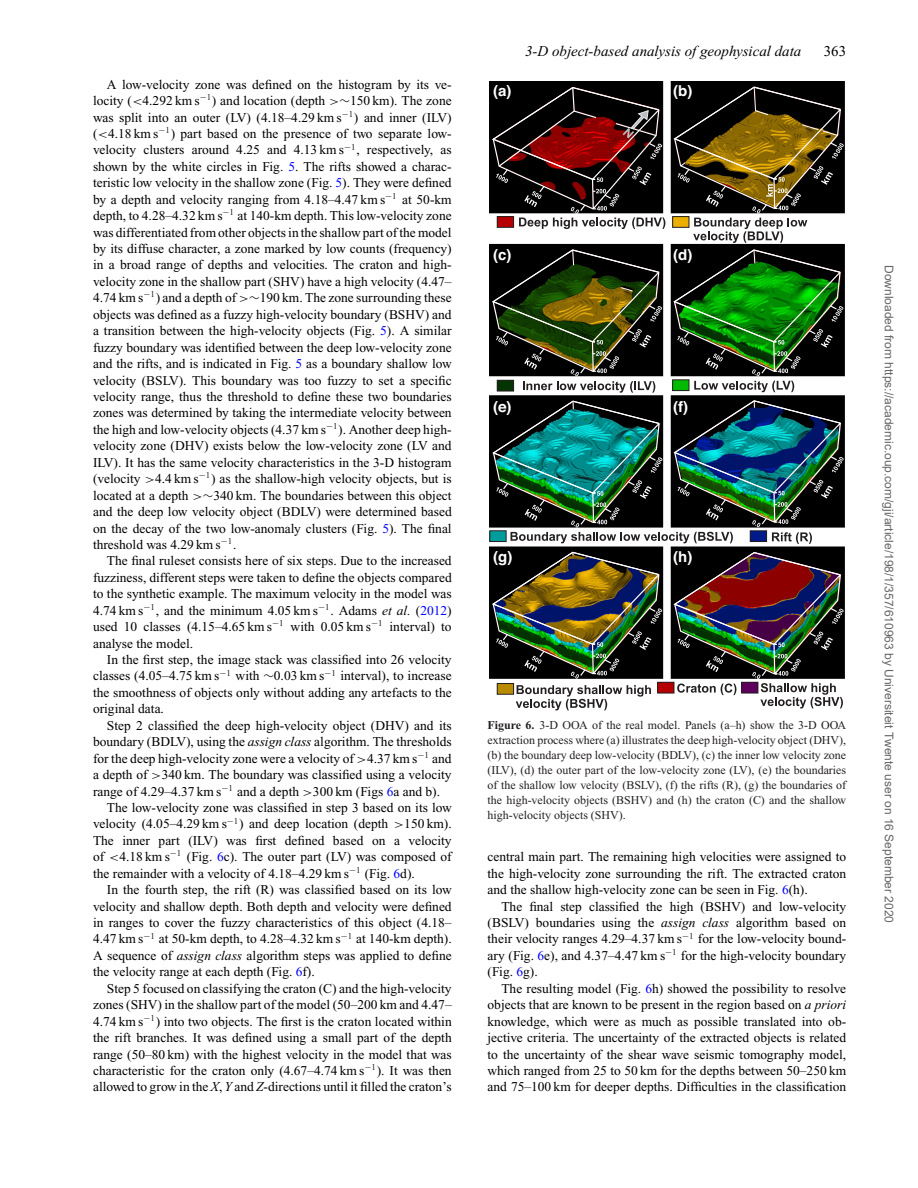
<style>
.page{position:relative;width:918px;height:1188px;background:#fff}
.page>*{position:absolute;margin:0;border:0;box-sizing:border-box;transform-origin:0 0}
.t1{font:italic 15px "Times New Roman";color:#000}
.t2{font:700 15px "Helvetica";color:#fff}
.t3{font:15px "Times New Roman";color:#000}
.t4{font:13.5px/16.5px "Times New Roman";color:#000;text-align:justify}
.t5{font:12px/15px "Times New Roman";color:#231f20;text-align:justify}
.t6{font:12px "Arial";color:#666}
.s1{font-family:"RMTMI"}
.s2{font-family:"MTSY"}
.s3{color:#00f}
.s4{font-style:italic}
.s5{font-weight:700}
</style>
<div class="page">
<img style="left:489px;top:82px;width:355px;height:597px">
<div style="left:489px;top:530px;width:18px;height:12px;border:1px solid #231f20"></div>
<div style="left:497px;top:683px;width:17px;height:11px;background:#b98b00"></div>
<div style="left:497px;top:683px;width:17px;height:12px;border:1px solid #231f20"></div>
<svg style="left:516px;top:685px;width:135px;height:25px"></svg>
<div style="left:658px;top:682px;width:16px;height:11px;background:#b60000"></div>
<div style="left:657px;top:682px;width:17px;height:11px;border:1px solid #231f20"></div>
<svg style="left:672px;top:86px;width:172px;height:157px;background:#5d5235"></svg>
<svg style="left:491px;top:86px;width:174px;height:143px;background:#3f2626"></svg>
<svg style="left:491px;top:249px;width:171px;height:144px;background:#3a4024"></svg>
<svg style="left:672px;top:249px;width:171px;height:143px;background:#265a24"></svg>
<svg style="left:491px;top:400px;width:353px;height:144px;background:#2b5957"></svg>
<img style="left:491px;top:551px;width:171px;height:128px">
<img style="left:672px;top:551px;width:172px;height:158px">
<p class="t4" style="left:93px;top:77px;width:360px;text-indent:14px">A low-velocity zone was defined on the histogram by its ve&shy;locity (<span class="s1">&lt;</span>4.292 km s<sup>−</sup><sup>1</sup>) and location (depth <span class="s1">&gt;</span><span class="s2">∼</span>150 km). The zone was split into an outer (LV) (4.18–4.29 km s<sup>−</sup><sup>1</sup>) and inner (ILV) (<span class="s1">&lt;</span>4.18 km s<sup>−</sup><sup>1</sup>) part based on the presence of two separate low&shy;velocity clusters around 4.25 and 4.13 km s<sup>−</sup><sup>1</sup>, respectively, as shown by the white circles in Fig. <span class="s3">5</span>. The rifts showed a charac&shy;teristic low velocity in the shallow zone (Fig. <span class="s3">5</span>). They were defined by a depth and velocity ranging from 4.18–4.47 km s<sup>−</sup><sup>1</sup> at 50-km depth, to 4.28–4.32 km s<sup>−</sup><sup>1</sup> at 140-km depth. This low-velocity zone was differentiated from other objects in the shallow part of the model by its diffuse character, a zone marked by low counts (frequency) in a broad range of depths and velocities. The craton and high&shy;velocity zone in the shallow part (SHV) have a high velocity (4.47– 4.74 km s<sup>−</sup><sup>1</sup>) and a depth of <span class="s1">&gt;</span><span class="s2">∼</span>190 km. The zone surrounding these objects was defined as a fuzzy high-velocity boundary (BSHV) and a transition between the high-velocity objects (Fig. <span class="s3">5</span>). A similar fuzzy boundary was identified between the deep low-velocity zone and the rifts, and is indicated in Fig. <span class="s3">5</span> as a boundary shallow low velocity (BSLV). This boundary was too fuzzy to set a specific velocity range, thus the threshold to define these two boundaries zones was determined by taking the intermediate velocity between the high and low-velocity objects (4.37 km s<sup>−</sup><sup>1</sup>). Another deep high&shy;velocity zone (DHV) exists below the low-velocity zone (LV and ILV). It has the same velocity characteristics in the 3-D histogram (velocity <span class="s1">&gt;</span>4.4 km s<sup>−</sup><sup>1</sup>) as the shallow-high velocity objects, but is located at a depth <span class="s1">&gt;</span><span class="s2">∼</span>340 km. The boundaries between this object and the deep low velocity object (BDLV) were determined based on the decay of the two low-anomaly clusters (Fig. <span class="s3">5</span>). The final threshold was 4.29 km s<sup>−</sup><sup>1</sup>.</p>
<p class="t4" style="left:93px;top:554px;width:360px;text-indent:14px">The final ruleset consists here of six steps. Due to the increased fuzziness, different steps were taken to define the objects compared to the synthetic example. The maximum velocity in the model was 4.74 km s<sup>−</sup><sup>1</sup>, and the minimum 4.05 km s<sup>−</sup><sup>1</sup>. Adams <span class="s4">et al.</span> (<span class="s3">2012</span>) used 10 classes (4.15–4.65 km s<sup>−</sup><sup>1</sup> with 0.05 km s<sup>−</sup><sup>1</sup> interval) to analyse the model.</p>
<p class="t4" style="left:93px;top:653px;width:360px;text-indent:14px">In the first step, the image stack was classified into 26 velocity classes (4.05–4.75 km s<sup>−</sup><sup>1</sup> with <span class="s2">∼</span>0.03 km s<sup>−</sup><sup>1</sup> interval), to increase the smoothness of objects only without adding any artefacts to the original data.</p>
<p class="t4" style="left:107px;top:718px;width:346px">Step 2 classified the deep high-velocity object (DHV) and its</p>
<p class="t4" style="left:93px;top:735px;width:360px">boundary (BDLV), using the <span class="s4">assign class</span> algorithm. The thresholds</p>
<p class="t4" style="left:93px;top:751px;width:360px">for the deep high-velocity zone were a velocity of <span class="s1">&gt;</span>4.37 km s<sup>−</sup><sup>1</sup> and</p>
<p class="t4" style="left:93px;top:768px;width:360px">a depth of <span class="s1">&gt;</span>340 km. The boundary was classified using a velocity</p>
<p class="t4" style="left:93px;top:784px;width:349px">range of 4.29–4.37 km s<sup>−</sup><sup>1</sup> and a depth <span class="s1">&gt;</span>300 km (Figs <span class="s3">6</span>a and b).</p>
<p class="t4" style="left:107px;top:800px;width:346px">The low-velocity zone was classified in step 3 based on its low</p>
<p class="t4" style="left:93px;top:817px;width:360px">velocity (4.05–4.29 km s<sup>−</sup><sup>1</sup>) and deep location (depth <span class="s1">&gt;</span>150 km).</p>
<p class="t4" style="left:93px;top:833px;width:360px">The inner part (ILV) was first defined based on a velocity</p>
<p class="t4" style="left:93px;top:850px;width:360px">of <span class="s1">&lt;</span>4.18 km s<sup>−</sup><sup>1</sup> (Fig. <span class="s3">6</span>c). The outer part (LV) was composed of</p>
<p class="t4" style="left:93px;top:866px;width:323px">the remainder with a velocity of 4.18–4.29 km s<sup>−</sup><sup>1</sup> (Fig. <span class="s3">6</span>d).</p>
<p class="t4" style="left:107px;top:883px;width:346px">In the fourth step, the rift (R) was classified based on its low</p>
<p class="t4" style="left:93px;top:899px;width:360px">velocity and shallow depth. Both depth and velocity were defined</p>
<p class="t4" style="left:93px;top:916px;width:360px">in ranges to cover the fuzzy characteristics of this object (4.18–</p>
<p class="t4" style="left:93px;top:932px;width:360px">4.47 km s<sup>−</sup><sup>1</sup> at 50-km depth, to 4.28–4.32 km s<sup>−</sup><sup>1</sup> at 140-km depth).</p>
<p class="t4" style="left:93px;top:948px;width:360px">A sequence of <span class="s4">assign class</span> algorithm steps was applied to define</p>
<p class="t4" style="left:93px;top:965px;width:223px">the velocity range at each depth (Fig. <span class="s3">6</span>f).</p>
<p class="t4" style="left:107px;top:981px;width:346px">Step 5 focused on classifying the craton (C) and the high-velocity</p>
<p class="t4" style="left:93px;top:998px;width:360px">zones (SHV) in the shallow part of the model (50–200 km and 4.47–</p>
<p class="t4" style="left:93px;top:1014px;width:360px">4.74 km s<sup>−</sup><sup>1</sup>) into two objects. The first is the craton located within</p>
<p class="t4" style="left:93px;top:1031px;width:360px">the rift branches. It was defined using a small part of the depth</p>
<p class="t4" style="left:93px;top:1047px;width:360px">range (50–80 km) with the highest velocity in the model that was</p>
<p class="t4" style="left:93px;top:1063px;width:360px">characteristic for the craton only (4.67–4.74 km s<sup>−</sup><sup>1</sup>). It was then</p>
<p class="t4" style="left:93px;top:1080px;width:360px">allowed to grow in the <span class="s4">X</span>, <span class="s4">Y</span> and <span class="s4">Z</span>-directions until it filled the craton’s</p>
<p class="t1" style="left:525px;top:45px;width:278px">3-D object-based analysis of geophysical data</p>
<p class="t3" style="left:824px;top:45px;width:24px">363</p>
<p class="t2" style="left:493px;top:85px;width:20px">(a)</p>
<p class="t2" style="left:673px;top:85px;width:21px">(b)</p>
<p class="t2" style="left:493px;top:249px;width:20px">(c)</p>
<p class="t2" style="left:673px;top:249px;width:21px">(d)</p>
<p class="t2" style="left:493px;top:401px;width:20px">(e)</p>
<p class="t2" style="left:673px;top:401px;width:16px">(f)</p>
<p class="t2" style="left:493px;top:551px;width:21px">(g)</p>
<p class="t2" style="left:673px;top:551px;width:21px">(h)</p>
<p class="t5" style="left:488px;top:719px;width:360px"><span class="s5">Figure 6.</span> 3-D OOA of the real model. Panels (a–h) show the 3-D OOA extraction process where (a) illustrates the deep high-velocity object (DHV), (b) the boundary deep low-velocity (BDLV), (c) the inner low velocity zone (ILV), (d) the outer part of the low-velocity zone (LV), (e) the boundaries of the shallow low velocity (BSLV), (f) the rifts (R), (g) the boundaries of the high-velocity objects (BSHV) and (h) the craton (C) and the shallow high-velocity objects (SHV).</p>
<p class="t4" style="left:488px;top:850px;width:360px">central main part. The remaining high velocities were assigned to the high-velocity zone surrounding the rift. The extracted craton and the shallow high-velocity zone can be seen in Fig. <span class="s3">6</span>(h).</p>
<p class="t4" style="left:488px;top:899px;width:360px;text-indent:14px">The final step classified the high (BSHV) and low-velocity (BSLV) boundaries using the <span class="s4">assign class</span> algorithm based on their velocity ranges 4.29–4.37 km s<sup>−</sup><sup>1</sup> for the low-velocity bound&shy;ary (Fig. <span class="s3">6</span>e), and 4.37–4.47 km s<sup>−</sup><sup>1</sup> for the high-velocity boundary (Fig. <span class="s3">6</span>g).</p>
<p class="t4" style="left:488px;top:981px;width:360px;text-indent:14px">The resulting model (Fig. <span class="s3">6</span>h) showed the possibility to resolve objects that are known to be present in the region based on <span class="s4">a priori </span>knowledge, which were as much as possible translated into ob&shy;jective criteria. The uncertainty of the extracted objects is related to the uncertainty of the shear wave seismic tomography model, which ranged from 25 to 50 km for the depths between 50–250 km and 75–100 km for deeper depths. Difficulties in the classification</p>
<p class="t6" style="left:893px;top:265px;width:659px;rotate:90deg">Downloaded from https://academic.oup.com/gji/article/198/1/357/610963 by Universiteit Twente user on 16 September 2020</p>
</div>
